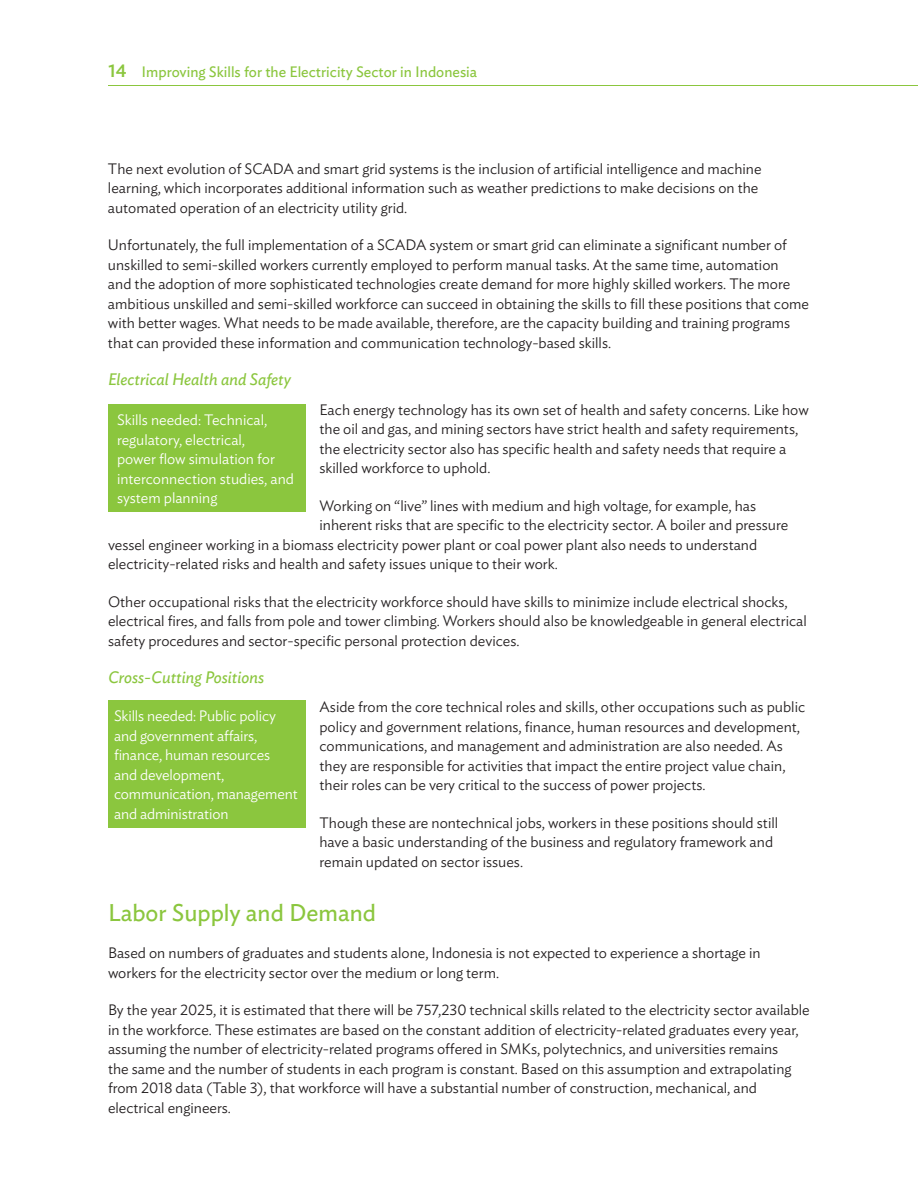
<style>
.page{position:relative;width:918px;height:1188px;background:#fff}
.page>*{position:absolute;margin:0;border:0;box-sizing:border-box;transform-origin:0 0}
.t1{font:24px "Ideal Sans";color:#8bc63e}
.t2{font:italic 16.5px "Ideal Sans";color:#8bc63e}
.t3{font:300 15px/19.5px "Ideal Sans";color:#231f20}
.t4{font:300 15px/19.5px "Ideal Sans";letter-spacing:-.01em;color:#fff}
.t5{font:15px "Ideal Sans";color:#8bc63e}
.s1{font-weight:500;font-size:18px}
</style>
<div class="page">
<hr style="left:108px;top:85px;width:810px;height:1px;background:#8bc63e">
<div style="left:108px;top:404px;width:198px;height:108px;background:#8bc63e"></div>
<div style="left:108px;top:700px;width:198px;height:128px;background:#8bc63e"></div>
<p class="t5" style="left:109px;top:61px;width:370px"><span class="s1">14</span> Improving Skills for the Electricity Sector in Indonesia</p>
<p class="t3" style="left:108px;top:158px;width:655px">The next evolution of SCADA and smart grid systems is the inclusion of artificial intelligence and machine learning, which incorporates additional information such as weather predictions to make decisions on the automated operation of an electricity utility grid.</p>
<p class="t3" style="left:108px;top:234px;width:703px">Unfortunately, the full implementation of a SCADA system or smart grid can eliminate a significant number of unskilled to semi-skilled workers currently employed to perform manual tasks. At the same time, automation<br>and the adoption of more sophisticated technologies create demand for more highly skilled workers. The more ambitious unskilled and semi-skilled workforce can succeed in obtaining the skills to fill these positions that come with better wages. What needs to be made available, therefore, are the capacity building and training programs that can provided these information and communication technology-based skills.</p>
<p class="t2" style="left:108px;top:367px;width:185px">Electrical Health and Safety</p>
<p class="t3" style="left:320px;top:398px;width:491px">Each energy technology has its own set of health and safety concerns. Like how the oil and gas, and mining sectors have strict health and safety requirements, the electricity sector also has specific health and safety needs that require a skilled workforce to uphold.</p>
<p class="t3" style="left:320px;top:494px;width:438px">Working on “live” lines with medium and high voltage, for example, has</p>
<p class="t3" style="left:320px;top:514px;width:470px">inherent risks that are specific to the electricity sector. A boiler and pressure</p>
<p class="t3" style="left:108px;top:533px;width:651px">vessel engineer working in a biomass electricity power plant or coal power plant also needs to understand</p>
<p class="t3" style="left:108px;top:553px;width:451px">electricity-related risks and health and safety issues unique to their work.</p>
<p class="t3" style="left:108px;top:590px;width:700px">Other occupational risks that the electricity workforce should have skills to minimize include electrical shocks, electrical fires, and falls from pole and tower climbing. Workers should also be knowledgeable in general electrical safety procedures and sector-specific personal protection devices.</p>
<p class="t2" style="left:108px;top:665px;width:158px">Cross-Cutting Positions</p>
<p class="t3" style="left:320px;top:696px;width:487px">Aside from the core technical roles and skills, other occupations such as public policy and government relations, finance, human resources and development, communications, and management and administration are also needed. As they are responsible for activities that impact the entire project value chain, their roles can be very critical to the success of power projects.</p>
<p class="t3" style="left:320px;top:812px;width:460px">Though these are nontechnical jobs, workers in these positions should still have a basic understanding of the business and regulatory framework and remain updated on sector issues.</p>
<h1 class="t1" style="left:108px;top:894px;width:270px">Labor Supply and Demand</h1>
<p class="t3" style="left:108px;top:942px;width:654px">Based on numbers of graduates and students alone, Indonesia is not expected to experience a shortage in workers for the electricity sector over the medium or long term.</p>
<p class="t3" style="left:108px;top:999px;width:703px">By the year 2025, it is estimated that there will be 757,230 technical skills related to the electricity sector available in the workforce. These estimates are based on the constant addition of electricity-related graduates every year, assuming the number of electricity-related programs offered in SMKs, polytechnics, and universities remains<br>the same and the number of students in each program is constant. Based on this assumption and extrapolating from 2018 data (Table 3), that workforce will have a substantial number of construction, mechanical, and electrical engineers.</p>
<p class="t4" style="left:117px;top:409px;width:179px">Skills needed: Technical, regulatory, electrical,<br>power flow simulation for interconnection studies, and system planning</p>
<p class="t4" style="left:114px;top:705px;width:185px">Skills needed: Public policy and government affairs, finance, human resources<br>and development, communication, management and administration</p>
</div>
